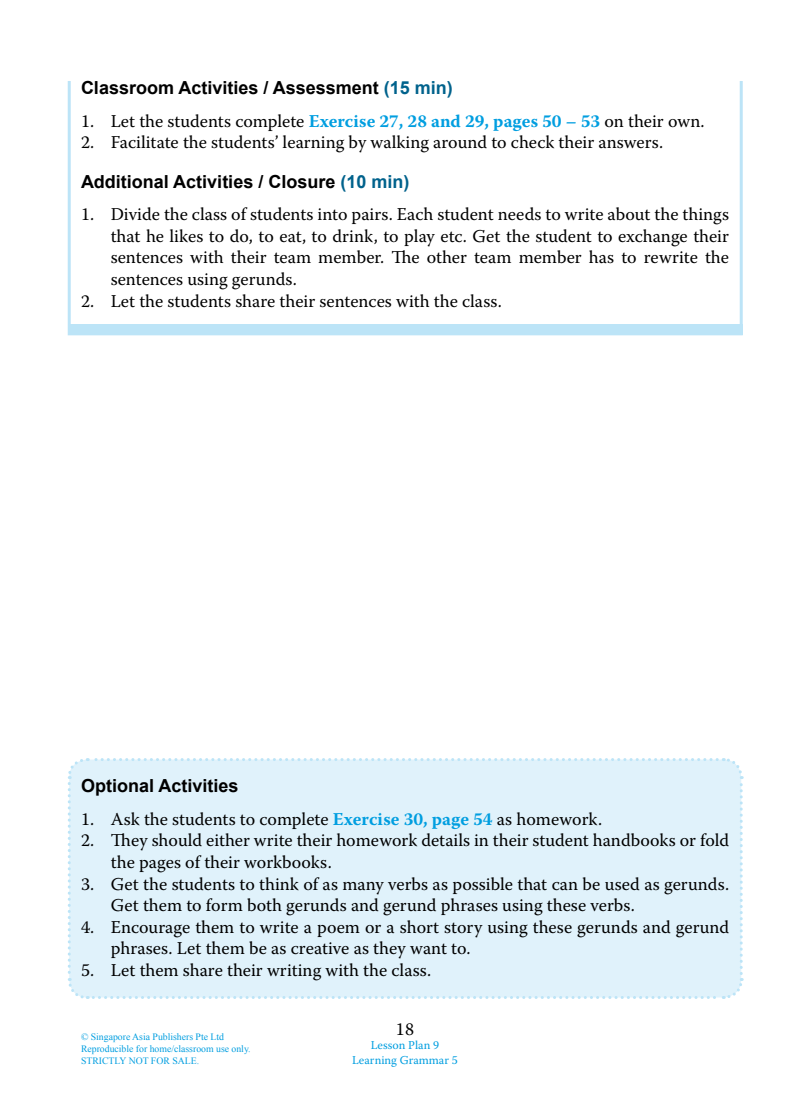
<style>
.page{position:relative;width:810px;height:1107px;background:#fff}
.page>*{position:absolute;margin:0;border:0;box-sizing:border-box;transform-origin:0 0}
.t1{font:18px/21.6px "Warnock Pro";color:#000}
.t2{font:700 18px "Arial";color:#000}
.t3{font:12px/14.4px "Warnock Pro";color:#009ee0;text-align:center}
.t4{font:9.75px/11.7px "Times New Roman";color:#009ee0}
.s1{color:#00628c}
.s2{font-weight:700;color:#009ee0}
</style>
<div class="page">
<svg style="left:67px;top:81px;width:676px;height:255px"></svg>
<div style="left:68px;top:325px;width:675px;height:10px;background:#bce4f7"></div>
<svg style="left:338px;top:171px;width:74px;height:25px"></svg>
<div style="left:67px;top:758px;width:677px;height:241px;background:#e0f2fb"></div>
<p class="t2" style="left:81px;top:76px;width:373px">Classroom Activities / Assessment <span class="s1">(15 min)</span></p>
<p class="t1" style="left:81px;top:109px;width:625px">1. Let the students complete <span class="s2">Exercise 27, 28 and 29, pages 50 – 53</span> on their own.</p>
<p class="t1" style="left:81px;top:131px;width:584px">2. Facilitate the students’ learning by walking around to check their answers.</p>
<p class="t2" style="left:81px;top:170px;width:330px">Additional Activities / Closure <span class="s1">(10 min)</span></p>
<p class="t1" style="left:111px;top:203px;width:620px;text-align:justify;text-indent:-30px">1. Divide the class of students into pairs. Each student needs to write about the things that he likes to do, to eat, to drink, to play etc. Get the student to exchange their sentences with their team member. The other team member has to rewrite the sentences using gerunds.</p>
<p class="t1" style="left:81px;top:289px;width:422px">2. Let the students share their sentences with the class.</p>
<p class="t2" style="left:81px;top:774px;width:159px">Optional Activities</p>
<p class="t1" style="left:81px;top:808px;width:523px">1. Ask the students to complete <span class="s2">Exercise 30, page 54</span> as homework.</p>
<p class="t1" style="left:111px;top:829px;width:620px;text-indent:-30px">2. They should either write their homework details in their student handbooks or fold the pages of their workbooks.</p>
<p class="t1" style="left:111px;top:873px;width:620px;text-indent:-30px">3. Get the students to think of as many verbs as possible that can be used as gerunds.<br>Get them to form both gerunds and gerund phrases using these verbs.</p>
<p class="t1" style="left:111px;top:916px;width:620px;text-indent:-30px">4. Encourage them to write a poem or a short story using these gerunds and gerund phrases. Let them be as creative as they want to.</p>
<p class="t1" style="left:81px;top:959px;width:352px">5. Let them share their writing with the class.</p>
<p class="t4" style="left:81px;top:1031px;width:171px">© Singapore Asia Publishers Pte Ltd<br>Reproducible for home/classroom use only.<br>STRICTLY NOT FOR SALE.</p>
<p class="t1" style="left:396px;top:1018px;width:20px">18</p>
<p class="t3" style="left:352px;top:1038px;width:107px">Lesson Plan 9<br>Learning Grammar 5</p>
</div>
